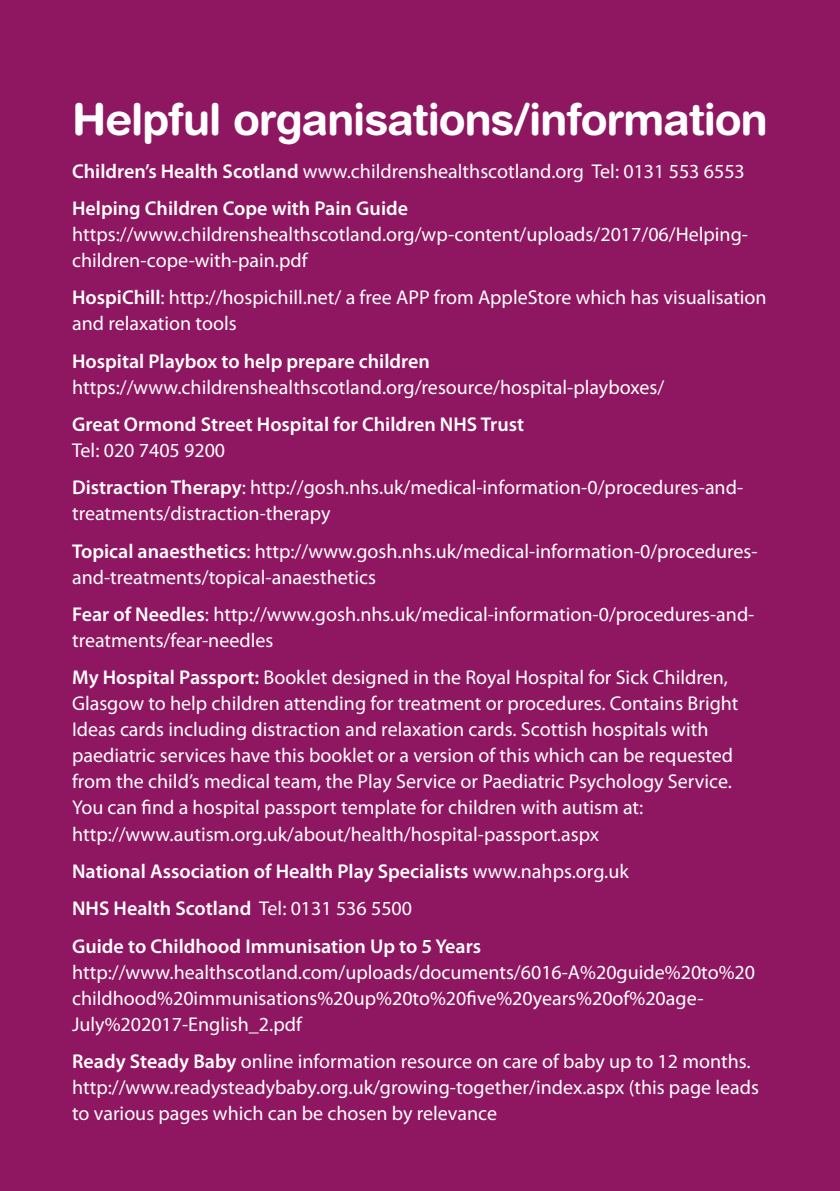
<style>
.page{position:relative;width:840px;height:1191px;background:#fff}
.page>*{position:absolute;margin:0;border:0;box-sizing:border-box;transform-origin:0 0}
.t1{font:700 44px "Helvetica Rounded LT";letter-spacing:-.025em;color:#fff}
.t2{font:20px/26px "Myriad Pro";color:#fff}
.t3{font:600 20px/37.4px "Myriad Pro";color:#fff}
.s1{font-weight:400}
.s2{font-weight:600}
</style>
<div class="page">
<div style="left:0;top:0;width:839px;height:1191px;background:#8f1660"></div>
<h1 class="t1" style="left:72px;top:92px;width:697px">Helpful organisations/information</h1>
<p class="t3" style="left:72px;top:152px;width:674px">Children’s Health Scotland <span class="s1">www.childrenshealthscotland.org Tel: 0131 553 6553<br></span>Helping Children Cope with Pain Guide</p>
<p class="t2" style="left:72px;top:221px;width:677px">https://www.childrenshealthscotland.org/wp-content/uploads/2017/06/Helping&shy;children-cope-with-pain.pdf</p>
<p class="t2" style="left:72px;top:284px;width:695px"><span class="s2">HospiChill</span>: http://hospichill.net/ a free APP from AppleStore which has visualisation and relaxation tools</p>
<p class="t3" style="left:72px;top:342px;width:359px">Hospital Playbox to help prepare children</p>
<p class="t2" style="left:72px;top:373px;width:593px">https://www.childrenshealthscotland.org/resource/hospital-playboxes/</p>
<p class="t3" style="left:72px;top:405px;width:453px">Great Ormond Street Hospital for Children NHS Trust</p>
<p class="t2" style="left:72px;top:431px;width:672px;line-height:37.4px">Tel: 020 7405 9200<br><span class="s2">Distraction Therapy</span>: http://gosh.nhs.uk/medical-information-0/procedures-and-</p>
<p class="t2" style="left:72px;top:494px;width:686px;line-height:37.4px">treatments/distraction-therapy<br><span class="s2">Topical anaesthetics</span>: http://www.gosh.nhs.uk/medical-information-0/procedures-</p>
<p class="t2" style="left:72px;top:558px;width:683px;line-height:37.4px">and-treatments/topical-anaesthetics<br><span class="s2">Fear of Needles</span>: http://www.gosh.nhs.uk/medical-information-0/procedures-and-</p>
<p class="t2" style="left:72px;top:621px;width:657px;line-height:37.4px">treatments/fear-needles<br><span class="s2">My Hospital Passport:</span> Booklet designed in the Royal Hospital for Sick Children,</p>
<p class="t2" style="left:72px;top:690px;width:667px">Glasgow to help children attending for treatment or procedures. Contains Bright Ideas cards including distraction and relaxation cards. Scottish hospitals with paediatric services have this booklet or a version of this which can be requested from the child’s medical team, the Play Service or Paediatric Psychology Service.<br>You can find a hospital passport template for children with autism at: http://www.autism.org.uk/about/health/hospital-passport.aspx</p>
<p class="t3" style="left:72px;top:852px;width:558px">National Association of Health Play Specialists <span class="s1">www.nahps.org.uk<br></span>NHS Health Scotland <span class="s1">Tel: 0131 536 5500<br></span>Guide to Childhood Immunisation Up to 5 Years</p>
<p class="t2" style="left:72px;top:958px;width:684px">http://www.healthscotland.com/uploads/documents/6016-A%20guide%20to%20 childhood%20immunisations%20up%20to%20five%20years%20of%20age-<br>July%202017-English_2.pdf</p>
<p class="t2" style="left:72px;top:1048px;width:688px"><span class="s2">Ready Steady Baby</span> online information resource on care of baby up to 12 months. http://www.readysteadybaby.org.uk/growing-together/index.aspx (this page leads to various pages which can be chosen by relevance</p>
</div>
